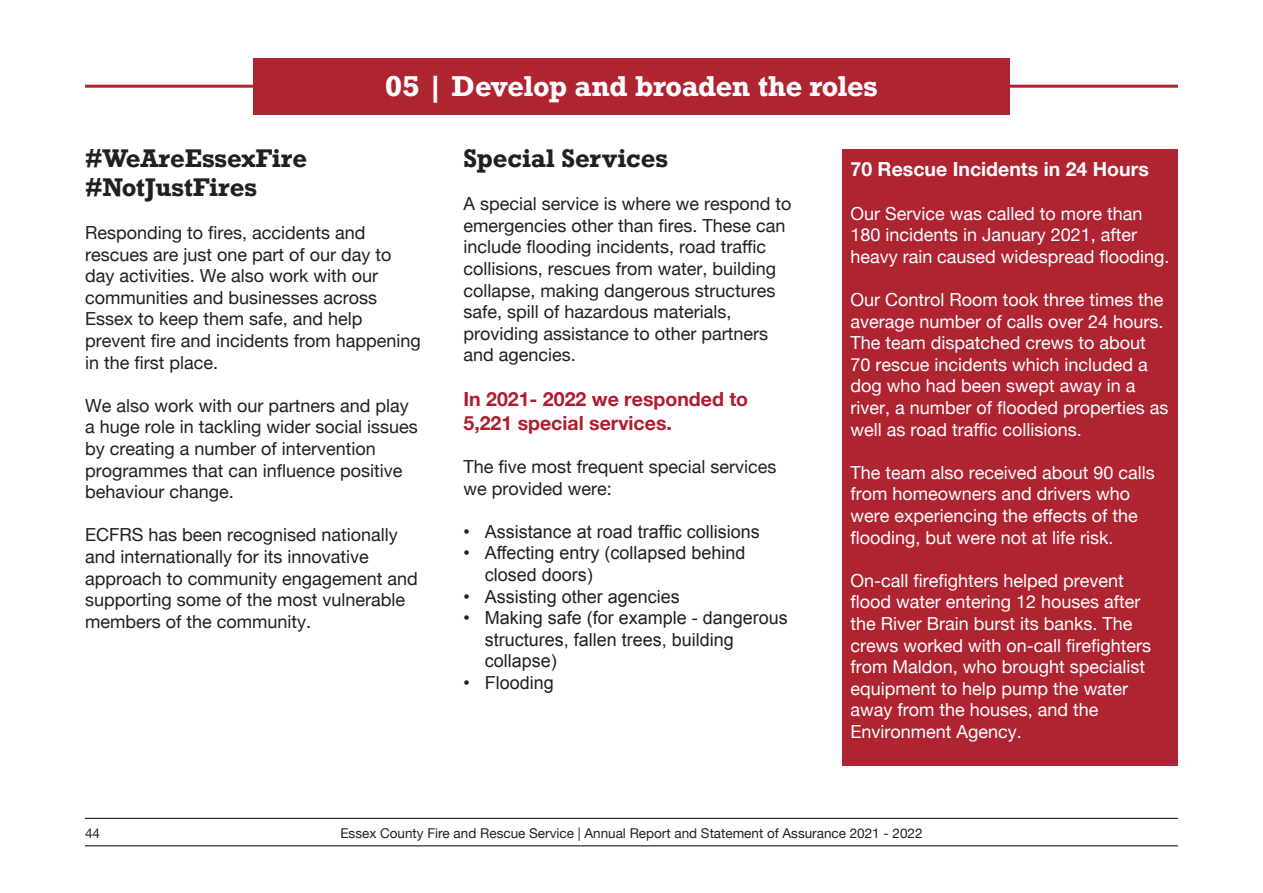
<style>
.page{position:relative;width:1263px;height:893px;background:#fff}
.page>*{position:absolute;margin:0;border:0;box-sizing:border-box;transform-origin:0 0}
.Main_header{font:700 27px "Rockwell";letter-spacing:-.015em;color:#fff}
._2nd_header{font:700 24px "Rockwell";color:#231f20}
.t1{font:700 19.5px/23.4px "Helvetica Neue";color:#ae1d2f}
.t2{font:700 19.5px "Helvetica Neue";color:#fff}
.t3{font:18px/21.6px "Helvetica Neue";color:#231f20}
.t4{font:18px/21.6px "Helvetica Neue";color:#fff}
.t5{font:18px/21.6px "Arial";color:#231f20}
.t6{font:13.5px "Helvetica Neue";color:#231f20}
</style>
<div class="page">
<hr style="left:85px;top:818px;width:1093px;height:1px;background:#000">
<hr style="left:85px;top:845px;width:1093px;height:1px;background:#000">
<hr style="left:85px;top:85px;width:1093px;height:3px;background:#af2431">
<div style="left:253px;top:58px;width:757px;height:57px;background:#af2431"></div>
<div style="left:842px;top:149px;width:336px;height:616px;background:#af2431"></div>
<p class="Main_header" style="left:385px;top:69px;width:494px">05 | Develop and broaden the roles</p>
<p class="_2nd_header" style="left:85px;top:143px;width:223px">#WeAreEssexFire</p>
<p class="_2nd_header" style="left:85px;top:171px;width:173px">#NotJustFires</p>
<p class="t3" style="left:85px;top:223px;width:337px">Responding to fires, accidents and rescues are just one part of our day to day activities. We also work with our communities and businesses across Essex to keep them safe, and help prevent fire and incidents from happening in the first place.</p>
<p class="t3" style="left:85px;top:396px;width:334px">We also work with our partners and play a huge role in tackling wider social issues by creating a number of intervention programmes that can influence positive behaviour change.</p>
<p class="t3" style="left:85px;top:525px;width:334px">ECFRS has been recognised nationally and internationally for its innovative approach to community engagement and supporting some of the most vulnerable members of the community.</p>
<p class="_2nd_header" style="left:463px;top:143px;width:206px">Special Services</p>
<p class="t3" style="left:463px;top:194px;width:329px">A special service is where we respond to emergencies other than fires. These can include flooding incidents, road traffic collisions, rescues from water, building collapse, making dangerous structures safe, spill of hazardous materials, providing assistance to other partners and agencies.</p>
<p class="t1" style="left:463px;top:388px;width:286px">In 2021- 2022 we responded to<br>5,221 special services.</p>
<p class="t3" style="left:463px;top:457px;width:315px">The five most frequent special services we provided were:</p>
<p class="t5" style="left:463px;top:521px;width:298px">• Assistance at road traffic collisions</p>
<p class="t5" style="left:485px;top:542px;width:262px;text-indent:-21px">• Affecting entry (collapsed behind closed doors)</p>
<p class="t5" style="left:463px;top:586px;width:218px">• Assisting other agencies</p>
<p class="t5" style="left:485px;top:607px;width:305px;text-indent:-21px">• Making safe (for example - dangerous structures, fallen trees, building collapse)</p>
<p class="t5" style="left:463px;top:672px;width:92px">• Flooding</p>
<p class="t2" style="left:850px;top:154px;width:300px">70 Rescue Incidents in 24 Hours</p>
<p class="t4" style="left:850px;top:203px;width:320px">Our Service was called to more than<br>180 incidents in January 2021, after heavy rain caused widespread flooding.</p>
<p class="t4" style="left:850px;top:290px;width:320px">Our Control Room took three times the average number of calls over 24 hours.<br>The team dispatched crews to about 70 rescue incidents which included a dog who had been swept away in a river, a number of flooded properties as well as road traffic collisions.</p>
<p class="t4" style="left:850px;top:463px;width:306px">The team also received about 90 calls from homeowners and drivers who were experiencing the effects of the flooding, but were not at life risk.</p>
<p class="t4" style="left:850px;top:571px;width:302px">On-call firefighters helped prevent flood water entering 12 houses after the River Brain burst its banks. The crews worked with on-call firefighters from Maldon, who brought specialist equipment to help pump the water away from the houses, and the Environment Agency.</p>
<p class="t6" style="left:85px;top:823px;width:17px">44</p>
<p class="t6" style="left:340px;top:823px;width:584px">Essex County Fire and Rescue Service | Annual Report and Statement of Assurance 2021 - 2022</p>
</div>
